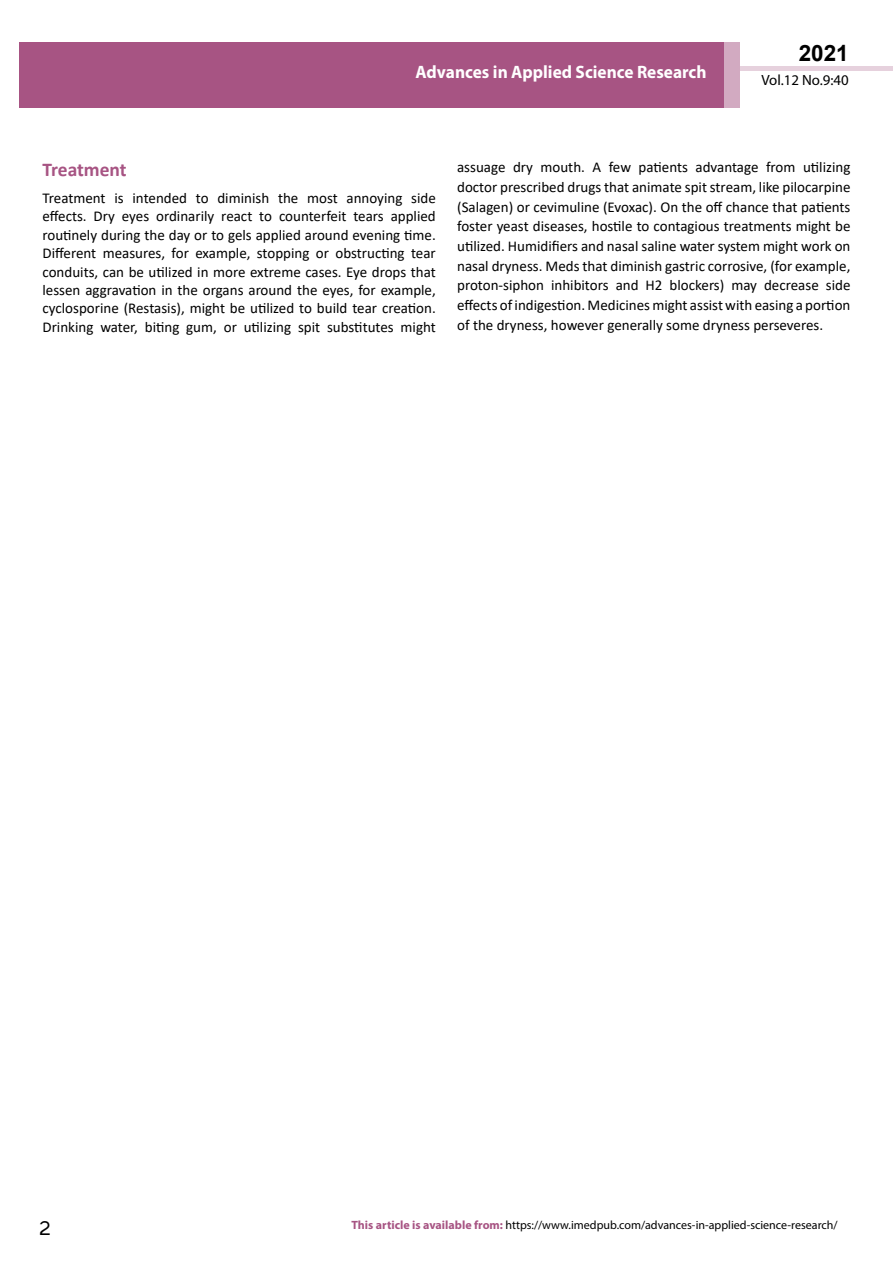
<style>
.page{position:relative;width:893px;height:1263px;background:#fff}
.page>*{position:absolute;margin:0;border:0;box-sizing:border-box;transform-origin:0 0}
.t1{font:25.5px "Tunga";color:#000}
.t2{font:700 22.5px "Arial";color:#000}
.t3{font:700 19.5px "Calibri";letter-spacing:-.005em;color:#a75483}
.t4{font:700 18px "Myriad Pro";color:#fff;scale:.96 1}
.t5{font:15px/19.6px "Calibri";color:#000;text-align:justify}
.t6{font:14.85px "Myriad Pro";color:#000}
.t7{font:12px "Myriad Pro";color:#000}
.s1{font-weight:700;color:#a75483}
</style>
<div class="page">
<div style="left:722px;top:66px;width:171px;height:5px;background:#e6d1dd"></div>
<div style="left:19px;top:42px;width:706px;height:66px;background:#a75483"></div>
<div style="left:725px;top:43px;width:15px;height:65px;background:#d2aac1"></div>
<p class="t4" style="left:416px;top:60px;width:305px">Advances in Applied Science Research</p>
<h2 class="t2" style="left:799px;top:38px;width:52px">2021</h2>
<p class="t6" style="left:761px;top:71px;width:89px">Vol.12 No.9:40</p>
<h3 class="t3" style="left:43px;top:156px;width:86px">Treatment</h3>
<p class="t5" style="left:43px;top:188px;width:395px;line-height:18.5px">Treatment is intended to diminish the most annoying side effects. Dry eyes ordinarily react to counterfeit tears applied routinely during the day or to gels applied around evening time.<br>Different measures, for example, stopping or obstructing tear conduits, can be utilized in more extreme cases. Eye drops that lessen aggravation in the organs around the eyes, for example, cyclosporine (Restasis), might be utilized to build tear creation.<br>Drinking water, biting gum, or utilizing spit substitutes might</p>
<p class="t5" style="left:457px;top:157px;width:395px">assuage dry mouth. A few patients advantage from utilizing doctor prescribed drugs that animate spit stream, like pilocarpine (Salagen) or cevimuline (Evoxac). On the off chance that patients foster yeast diseases, hostile to contagious treatments might be utilized. Humidifiers and nasal saline water system might work on nasal dryness. Meds that diminish gastric corrosive, (for example, proton-siphon inhibitors and H2 blockers) may decrease side effects of indigestion. Medicines might assist with easing a portion of the dryness, however generally some dryness perseveres.</p>
<h1 class="t1" style="left:39px;top:1211px;width:13px">2</h1>
<p class="t7" style="left:351px;top:1218px;width:488px"><span class="s1">This article is available from:</span> https://www.imedpub.com/advances-in-applied-science-research/</p>
</div>
